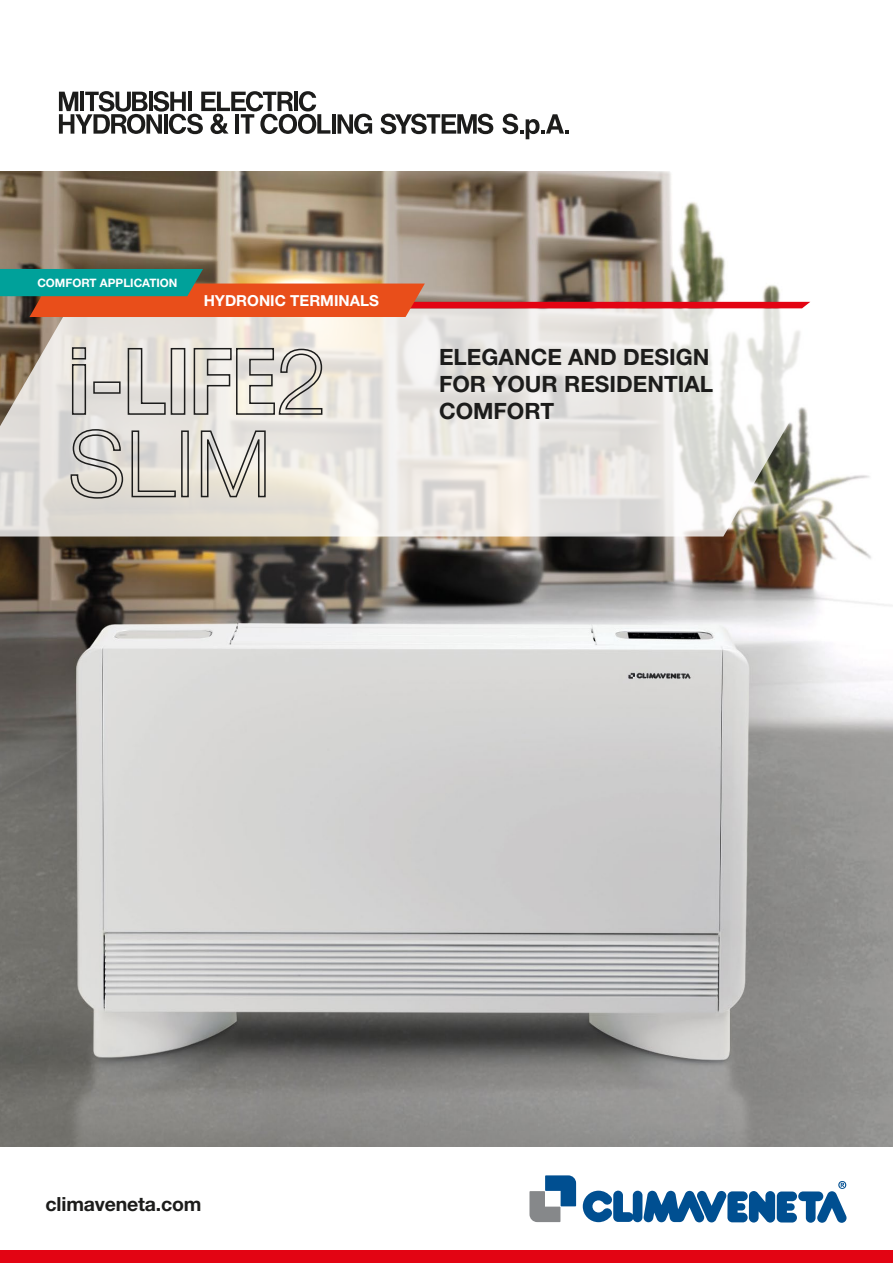
<style>
.page{position:relative;width:893px;height:1263px;background:#fff}
.page>*{position:absolute;margin:0;border:0;box-sizing:border-box;transform-origin:0 0}
.t1{font:700 22.5px/27px "Helvetica Neue LT Std";color:#1c1c1b}
.t2{font:700 19.5px "Helvetica Neue LT Std";letter-spacing:-.01em;color:#1c1c1b}
.t3{font:700 15.15px "Helvetica Neue LT Std";color:#fff}
.t4{font:700 11.55px "Helvetica Neue LT Std";color:#fff}
</style>
<div class="page">
<img style="left:0;top:171px;width:893px;height:976px">
<svg style="left:0;top:308px;width:855px;height:228px"></svg>
<svg style="left:71px;top:346px;width:16px;height:69px"></svg>
<div style="left:93px;top:381px;width:28px;height:13px;border:2px solid #1c1c1b"></div>
<svg style="left:127px;top:347px;width:39px;height:68px;background:#ccc9c4"></svg>
<div style="left:171px;top:348px;width:14px;height:67px;border:2px solid #1c1c1b"></div>
<svg style="left:193px;top:347px;width:130px;height:68px;background:#cdc9c3"></svg>
<svg style="left:70px;top:428px;width:54px;height:71px;background:#c3c0bb"></svg>
<svg style="left:131px;top:430px;width:46px;height:68px;background:#cecbc4"></svg>
<div style="left:181px;top:430px;width:8px;height:67px;border:2px solid #1c1c1b"></div>
<svg style="left:200px;top:430px;width:66px;height:68px;background:#c6c3bc"></svg>
<svg style="left:0;top:269px;width:810px;height:48px;background:#af8770"></svg>
<svg style="left:502px;top:114px;width:67px;height:25px"></svg>
<svg style="left:381px;top:114px;width:112px;height:20px"></svg>
<hr style="left:332px;top:114px;width:4px;height:20px;background:#1c1c1b">
<svg style="left:59px;top:91px;width:271px;height:43px"></svg>
<svg style="left:337px;top:114px;width:35px;height:20px"></svg>
<svg style="left:529px;top:1175px;width:47px;height:47px"></svg>
<svg style="left:583px;top:1181px;width:263px;height:42px"></svg>
<div style="left:0;top:1250px;width:893px;height:13px;background:#e30413"></div>
<p class="t4" style="left:37px;top:276px;width:142px">COMFORT APPLICATION</p>
<p class="t3" style="left:204px;top:291px;width:177px">HYDRONIC TERMINALS</p>
<p class="t1" style="left:439px;top:343px;width:276px">ELEGANCE AND DESIGN<br>FOR YOUR RESIDENTIAL<br>COMFORT</p>
<p class="t2" style="left:46px;top:1192px;width:157px">climaveneta.com</p>
</div>
